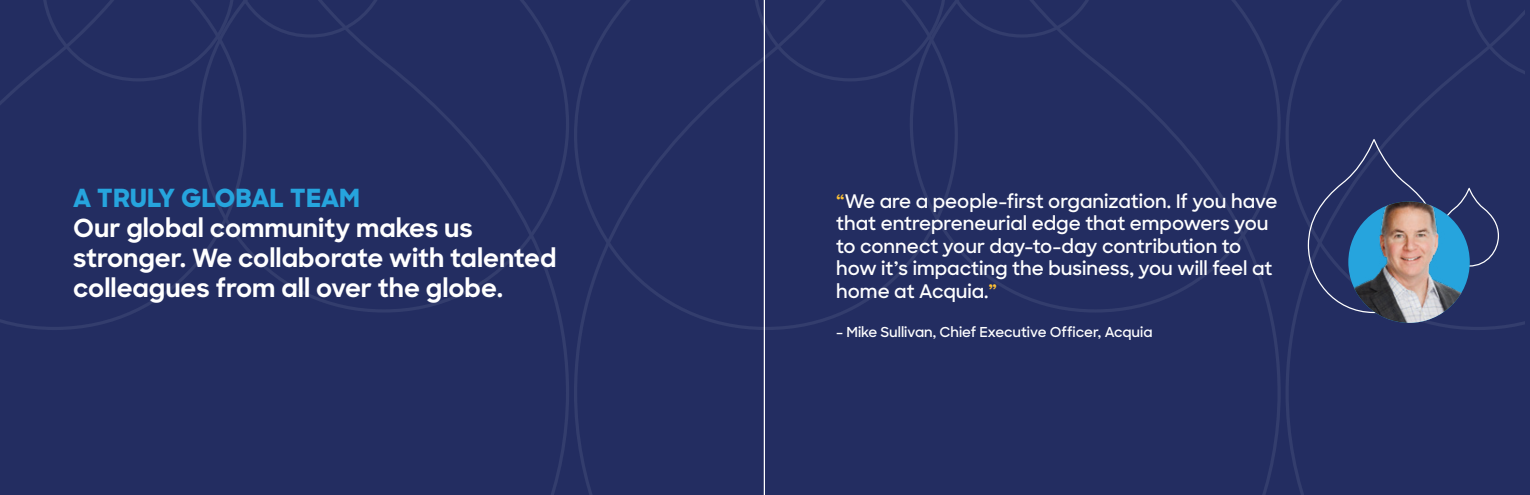
<style>
.page{position:relative;width:1530px;height:495px;background:#fff}
.page>*{position:absolute;margin:0;border:0;box-sizing:border-box;transform-origin:0 0}
.t1{font:700 25px/30px "Sharp Sans";color:#fff}
.t2{font:800 25px "Sharp Sans";color:#26a4dd}
.t3{font:600 18.75px/22.5px "Sharp Sans";color:#fff}
.t4{font:600 13.75px "Sharp Sans";color:#fff}
.s1{color:#ffc233}
</style>
<div class="page">
<div style="left:0;top:314px;width:571px;height:181px;background:#232d61"></div>
<div style="left:248px;top:0;width:323px;height:314px;background:#232d61"></div>
<div style="left:248px;top:0;width:144px;height:83px;background:#232d61"></div>
<div style="left:0;top:0;width:248px;height:332px;background:#232d61"></div>
<div style="left:572px;top:314px;width:710px;height:181px;background:#232d61"></div>
<div style="left:960px;top:0;width:322px;height:314px;background:#232d61"></div>
<div style="left:960px;top:0;width:143px;height:83px;background:#232d61"></div>
<div style="left:572px;top:0;width:388px;height:332px;background:#232d61"></div>
<div style="left:1284px;top:332px;width:240px;height:163px;background:#232d61"></div>
<div style="left:1284px;top:0;width:240px;height:332px;background:#232d61"></div>
<svg style="left:1307px;top:138px;width:193px;height:176px;background:#293265"></svg>
<img style="left:1348px;top:201px;width:122px;height:122px;border-radius:61px">
<hr style="left:764px;top:0;width:1px;height:495px;background:#fff">
<h1 class="t2" style="left:73px;top:180px;width:288px">A TRULY GLOBAL TEAM</h1>
<h1 class="t1" style="left:73px;top:212px;width:485px">Our global community makes us stronger. We collaborate with talented colleagues from all over the globe.</h1>
<p class="t3" style="left:836px;top:189px;width:443px"><span class="s1">“</span>We are a people-first organization. If you have that entrepreneurial edge that empowers you to connect your day-to-day contribution to how it’s impacting the business, you will feel at home at Acquia.<span class="s1">”</span></p>
<p class="t4" style="left:836px;top:322px;width:318px">– Mike Sullivan, Chief Executive Officer, Acquia</p>
</div>
